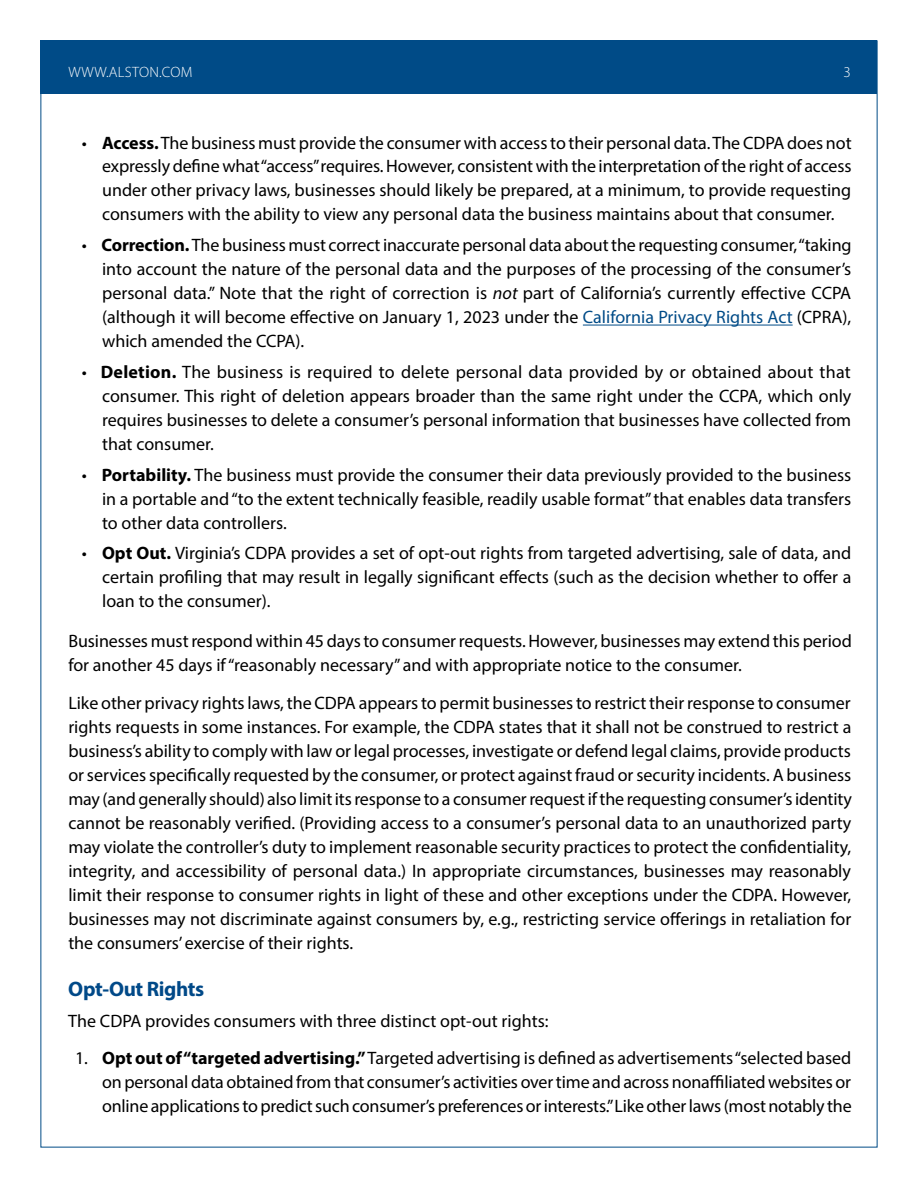
<style>
.page{position:relative;width:918px;height:1188px;background:#fff}
.page>*{position:absolute;margin:0;border:0;box-sizing:border-box;transform-origin:0 0}
.t1{font:700 21px "Myriad Pro";letter-spacing:-.02em;color:#004988}
.t2{font:18px/24px "Myriad Pro";color:#000;text-align:justify}
.t3{font:300 15px "Myriad Pro";letter-spacing:.02em;color:#fff}
.s1{font-weight:700}
.s2{font-style:italic}
.s3{color:#004b87}
</style>
<div class="page">
<div style="left:40px;top:40px;width:838px;height:54px;background:#004b87"></div>
<hr style="left:583px;top:325px;width:210px;height:1px;background:#004b87">
<p class="t3" style="left:68px;top:63px;width:126px">WWW.ALSTON.COM</p>
<p class="t3" style="left:843px;top:63px;width:9px">3</p>
<p class="t2" style="left:102px;top:130px;width:751px;text-indent:-20px">• <span class="s1">Access.</span> The business must provide the consumer with access to their personal data. The CDPA does not expressly define what “access” requires. However, consistent with the interpretation of the right of access under other privacy laws, businesses should likely be prepared, at a minimum, to provide requesting consumers with the ability to view any personal data the business maintains about that consumer.</p>
<p class="t2" style="left:102px;top:233px;width:751px;text-indent:-20px">• <span class="s1">Correction.</span> The business must correct inaccurate personal data about the requesting consumer, “taking into account the nature of the personal data and the purposes of the processing of the consumer’s personal data.” Note that the right of correction is <span class="s2">not</span> part of California’s currently effective CCPA (although it will become effective on January 1, 2023 under the <span class="s3">California Privacy Rights Act</span> (CPRA), which amended the CCPA).</p>
<p class="t2" style="left:102px;top:360px;width:751px;text-indent:-20px">• <span class="s1">Deletion.</span> The business is required to delete personal data provided by or obtained about that consumer. This right of deletion appears broader than the same right under the CCPA, which only requires businesses to delete a consumer’s personal information that businesses have collected from that consumer.</p>
<p class="t2" style="left:102px;top:462px;width:751px;text-indent:-20px">• <span class="s1">Portability.</span> The business must provide the consumer their data previously provided to the business in a portable and “to the extent technically feasible, readily usable format” that enables data transfers to other data controllers.</p>
<p class="t2" style="left:102px;top:541px;width:751px;text-indent:-20px">• <span class="s1">Opt Out.</span> Virginia’s CDPA provides a set of opt-out rights from targeted advertising, sale of data, and certain profiling that may result in legally significant effects (such as the decision whether to offer a loan to the consumer).</p>
<p class="t2" style="left:68px;top:629px;width:785px">Businesses must respond within 45 days to consumer requests. However, businesses may extend this period for another 45 days if “reasonably necessary” and with appropriate notice to the consumer.</p>
<p class="t2" style="left:68px;top:690px;width:785px">Like other privacy rights laws, the CDPA appears to permit businesses to restrict their response to consumer rights requests in some instances. For example, the CDPA states that it shall not be construed to restrict a business’s ability to comply with law or legal processes, investigate or defend legal claims, provide products or services specifically requested by the consumer, or protect against fraud or security incidents. A business may (and generally should) also limit its response to a consumer request if the requesting consumer’s identity cannot be reasonably verified. (Providing access to a consumer’s personal data to an unauthorized party may violate the controller’s duty to implement reasonable security practices to protect the confidentiality, integrity, and accessibility of personal data.) In appropriate circumstances, businesses may reasonably limit their response to consumer rights in light of these and other exceptions under the CDPA. However, businesses may not discriminate against consumers by, e.g., restricting service offerings in retaliation for the consumers’ exercise of their rights.</p>
<p class="t1" style="left:68px;top:975px;width:138px">Opt-Out Rights</p>
<p class="t2" style="left:68px;top:1008px;width:482px">The CDPA provides consumers with three distinct opt-out rights:</p>
<p class="t2" style="left:102px;top:1046px;width:751px;text-indent:-27px">1. <span class="s1">Opt out of “targeted advertising.”</span> Targeted advertising is defined as advertisements “selected based on personal data obtained from that consumer’s activities over time and across nonaffiliated websites or online applications to predict such consumer’s preferences or interests.” Like other laws (most notably the</p>
</div>
